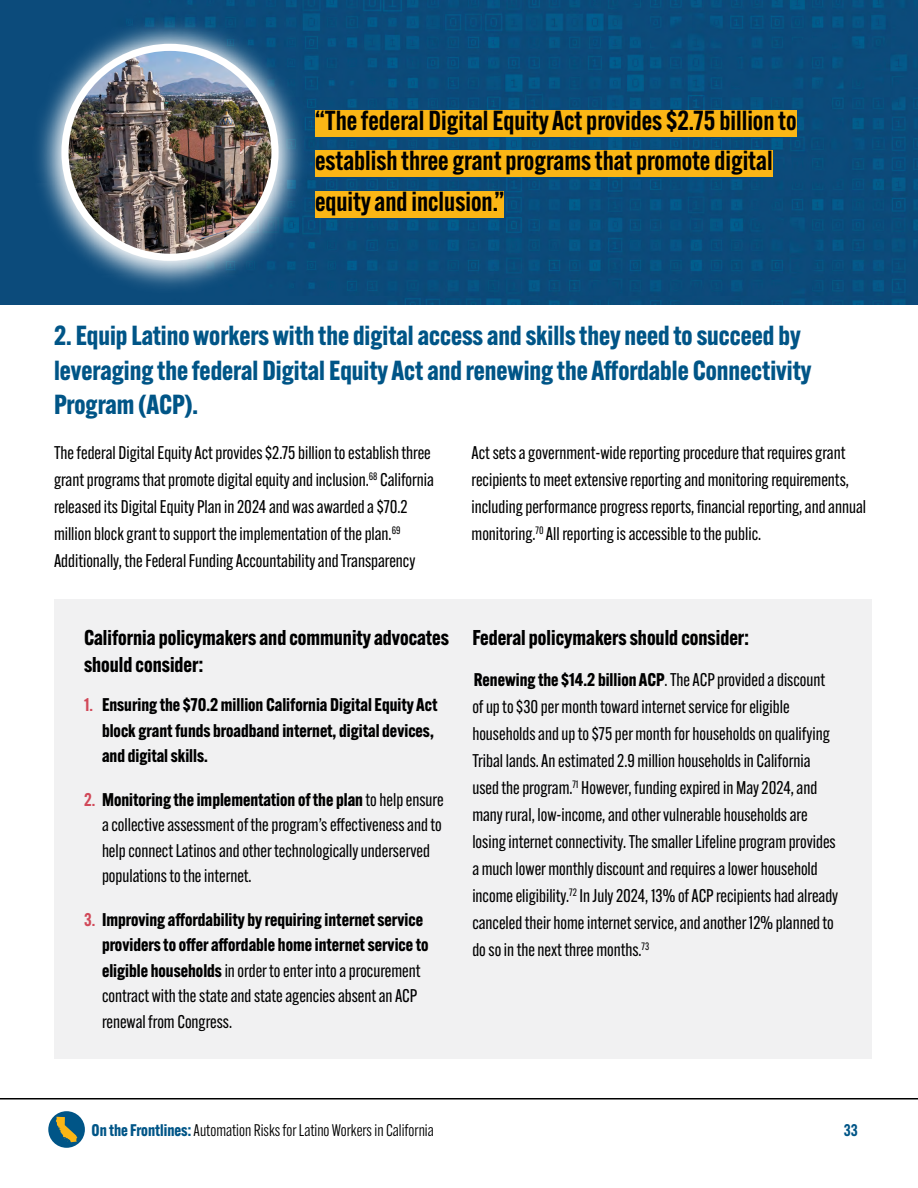
<style>
.page{position:relative;width:918px;height:1188px;background:#fff}
.page>*{position:absolute;margin:0;border:0;box-sizing:border-box;transform-origin:0 0}
.t1{font:700 27px/34.5px "Alternate Gothic ATF";color:#005587}
.t2{font:600 27px/40.5px "Alternate Gothic ATF";color:#000}
.t3{font:700 21px/27px "Alternate Gothic ATF";color:#000}
.t4{font:18px/27px "Alternate Gothic ATF";color:#000}
.t5{font:700 18px/25.5px "Alternate Gothic ATF";color:#000}
.t6{font:16.5px "Alternate Gothic ATF";color:#000}
.t7{font:600 16.5px "Alternate Gothic ATF";color:#005587}
.s1{font-weight:600;color:#d14959}
.s2{font-weight:700}
.s3{font-weight:400}
.s4{font-weight:700;color:#005587}
</style>
<div class="page">
<img style="left:327px;top:0;width:591px;height:304px">
<div style="left:54px;top:599px;width:817px;height:460px;background:#f1f1f2"></div>
<div style="left:315px;top:110px;width:482px;height:27px;background:#fbb615"></div>
<div style="left:315px;top:150px;width:458px;height:27px;background:#fbb615"></div>
<div style="left:315px;top:191px;width:189px;height:27px;background:#fbb615"></div>
<img style="left:0;top:0;width:327px;height:305px">
<img style="left:65px;top:47px;width:210px;height:210px;border-radius:105px">
<div style="left:61px;top:44px;width:218px;height:217px;border:7px solid #fff;border-radius:50%"></div>
<hr style="left:0;top:1098px;width:918px;height:2px;background:#000">
<div style="left:48px;top:1111px;width:37px;height:37px;background:#005587;border-radius:50%"></div>
<svg style="left:56px;top:1117px;width:21px;height:25px"></svg>
<h1 class="t2" style="left:315px;top:100px;width:483px">“The federal Digital Equity Act provides $2.75 billion to establish three grant programs that promote digital equity and inclusion.”</h1>
<h1 class="t1" style="left:54px;top:318px;width:759px">2. Equip Latino workers with the digital access and skills they need to succeed by leveraging the federal Digital Equity Act and renewing the Affordable Connectivity<br>Program (ACP).</h1>
<p class="t4" style="left:54px;top:439px;width:381px">The federal Digital Equity Act provides $2.75 billion to establish three grant programs that promote digital equity and inclusion.<sup>68</sup> California released its Digital Equity Plan in 2024 and was awarded a $70.2 million block grant to support the implementation of the plan.<sup>69<br></sup>Additionally, the Federal Funding Accountability and Transparency</p>
<p class="t4" style="left:472px;top:439px;width:396px">Act sets a government-wide reporting procedure that requires grant recipients to meet extensive reporting and monitoring requirements, including performance progress reports, financial reporting, and annual monitoring.<sup>70</sup> All reporting is accessible to the public.</p>
<p class="t3" style="left:84px;top:624px;width:366px">California policymakers and community advocates should consider:</p>
<p class="t5" style="left:102px;top:692px;width:337px;text-indent:-18px"><span class="s1">1.</span> Ensuring the $70.2 million California Digital Equity Act block grant funds broadband internet, digital devices, and digital skills.</p>
<p class="t4" style="left:102px;top:787px;width:343px;line-height:25.5px;text-indent:-18px"><span class="s1">2.</span> <span class="s2">Monitoring the implementation of the plan</span> to help ensure a collective assessment of the program’s effectiveness and to help connect Latinos and other technologically underserved populations to the internet.</p>
<p class="t5" style="left:102px;top:906px;width:328px;text-indent:-18px"><span class="s1">3.</span> Improving affordability by requiring internet service providers to offer affordable home internet service to eligible households <span class="s3">in order to enter into a procurement contract with the state and state agencies absent an ACP renewal from Congress.</span></p>
<p class="t3" style="left:472px;top:624px;width:278px">Federal policymakers should consider:</p>
<p class="t4" style="left:472px;top:666px;width:367px"><span class="s2">Renewing the $14.2 billion ACP</span>. The ACP provided a discount of up to $30 per month toward internet service for eligible households and up to $75 per month for households on qualifying Tribal lands. An estimated 2.9 million households in California used the program.<sup>71</sup> However, funding expired in May 2024, and many rural, low-income, and other vulnerable households are losing internet connectivity. The smaller Lifeline program provides a much lower monthly discount and requires a lower household income eligibility.<sup>72</sup> In July 2024, 13% of ACP recipients had already canceled their home internet service, and another 12% planned to do so in the next three months.<sup>73</sup></p>
<p class="t6" style="left:92px;top:1120px;width:344px"><span class="s4">On the Frontlines:</span>Automation Risks for Latino Workers in California</p>
<p class="t7" style="left:844px;top:1119px;width:16px">33</p>
</div>
